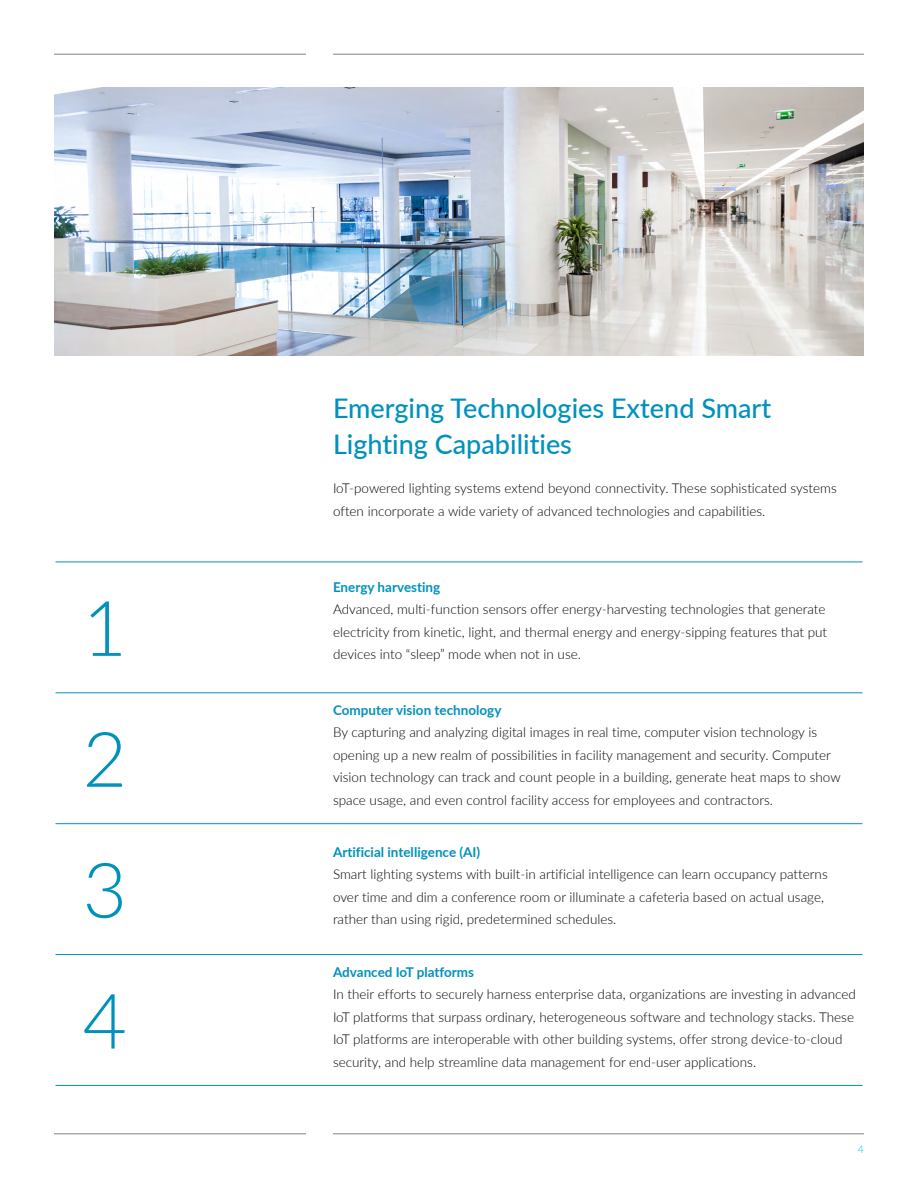
<style>
.page{position:relative;width:918px;height:1188px;background:#fff}
.page>*{position:absolute;margin:0;border:0;box-sizing:border-box;transform-origin:0 0}
.t1{font:300 76.5px/130.9px "Lato";color:#0091bd;text-align:justify}
.t2{font:500 27px/36px "Lato";color:#0091bd}
.t3{font:300 13.5px/22.5px "Lato";color:#000}
.t4{font:700 13.5px "Lato";color:#0091bd}
.t5{font:300 10.5px "Lato";color:#00c1de}
</style>
<div class="page">
<hr style="left:333px;top:54px;width:531px;height:1px;background:#7d868c">
<hr style="left:54px;top:54px;width:252px;height:1px;background:#7d868c">
<hr style="left:333px;top:1134px;width:531px;height:1px;background:#7d868c">
<hr style="left:54px;top:1134px;width:252px;height:1px;background:#7d868c">
<hr style="left:56px;top:692px;width:807px;height:1px;background:#0091bd">
<hr style="left:56px;top:823px;width:807px;height:1px;background:#0091bd">
<hr style="left:56px;top:562px;width:807px;height:1px;background:#0091bd">
<hr style="left:56px;top:1085px;width:807px;height:1px;background:#0091bd">
<hr style="left:56px;top:954px;width:807px;height:1px;background:#0091bd">
<img style="left:54px;top:87px;width:810px;height:268px">
<h1 class="t1" style="left:83px;top:560px;width:46px">1</h1>
<h1 class="t1" style="left:83px;top:691px;width:46px">2<br>3<br>4</h1>
<h2 class="t2" style="left:333px;top:389px;width:440px">Emerging Technologies Extend Smart<br>Lighting Capabilities</h2>
<p class="t3" style="left:333px;top:477px;width:505px">IoT-powered lighting systems extend beyond connectivity. These sophisticated systems often incorporate a wide variety of advanced technologies and capabilities.</p>
<p class="t4" style="left:333px;top:577px;width:109px">Energy harvesting</p>
<p class="t3" style="left:333px;top:597px;width:496px">Advanced, multi-function sensors offer energy-harvesting technologies that generate electricity from kinetic, light, and thermal energy and energy-sipping features that put</p>
<p class="t3" style="left:333px;top:642px;width:249px">devices into “sleep” mode when not in use.</p>
<p class="t4" style="left:333px;top:700px;width:170px">Computer vision technology</p>
<p class="t3" style="left:333px;top:721px;width:509px">By capturing and analyzing digital images in real time, computer vision technology is opening up a new realm of possibilities in facility management and security. Computer vision technology can track and count people in a building, generate heat maps to show space usage, and even control facility access for employees and contractors.</p>
<p class="t4" style="left:333px;top:842px;width:149px">Artificial intelligence (AI)</p>
<p class="t3" style="left:333px;top:863px;width:496px">Smart lighting systems with built-in artificial intelligence can learn occupancy patterns over time and dim a conference room or illuminate a cafeteria based on actual usage, rather than using rigid, predetermined schedules.</p>
<p class="t4" style="left:333px;top:962px;width:143px">Advanced IoT platforms</p>
<p class="t3" style="left:333px;top:983px;width:524px">In their efforts to securely harness enterprise data, organizations are investing in advanced IoT platforms that surpass ordinary, heterogeneous software and technology stacks. These IoT platforms are interoperable with other building systems, offer strong device-to-cloud security, and help streamline data management for end-user applications.</p>
<p class="t5" style="left:858px;top:1142px;width:8px">4</p>
</div>
